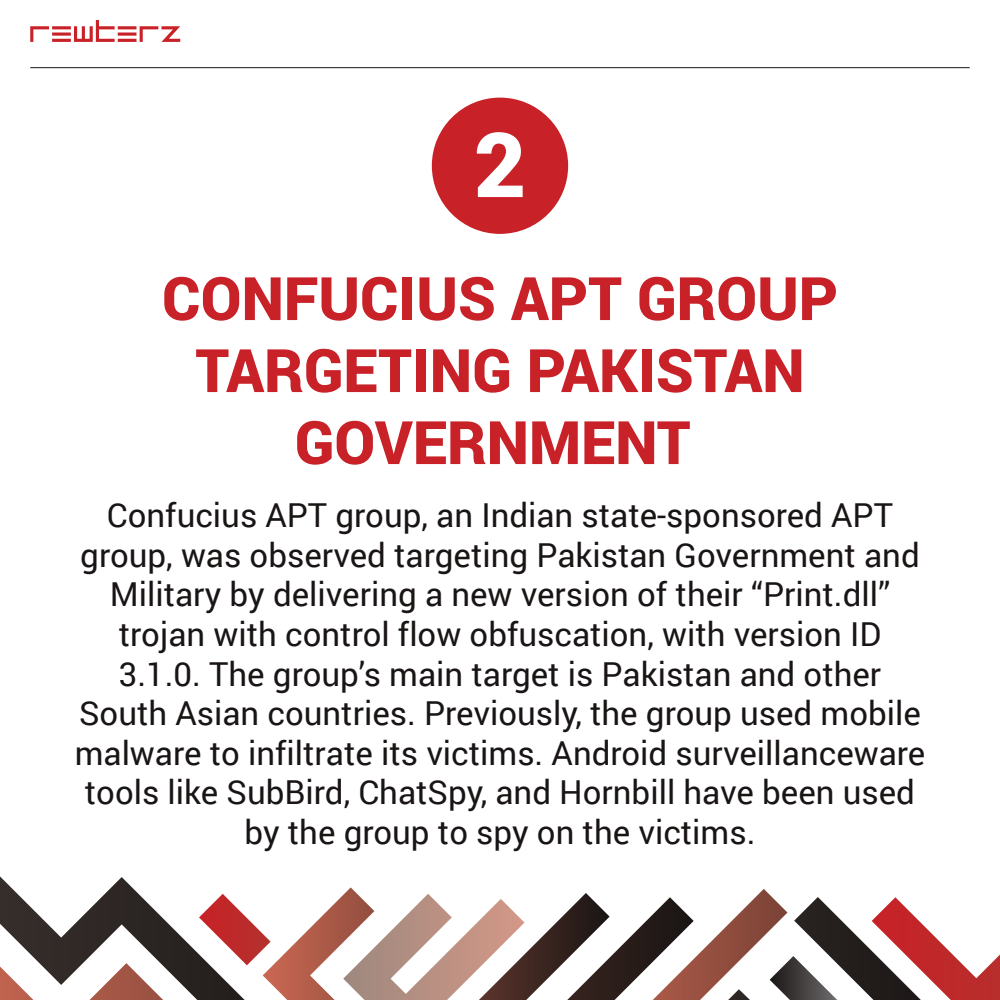
<style>
.page{position:relative;width:1000px;height:1000px;background:#fff}
.page>*{position:absolute;margin:0;border:0;box-sizing:border-box;transform-origin:0 0}
.t1{font:900 90px "Roboto";color:#fff}
.t2{font:900 60px/72px "Roboto";color:#c82127;text-align:center}
.t3{font:33px/39.6px "Roboto";color:#191514;text-align:center}
</style>
<div class="page">
<svg style="left:610px;top:914px;width:43px;height:86px"></svg>
<svg style="left:653px;top:889px;width:347px;height:111px"></svg>
<svg style="left:0;top:876px;width:610px;height:124px"></svg>
<div style="left:432px;top:98px;width:136px;height:136px;background:#c82127;border-radius:50%"></div>
<svg style="left:30px;top:20px;width:150px;height:22px"></svg>
<hr style="left:30px;top:67px;width:940px;height:1px;background:#191514">
<h1 class="t1" style="left:474px;top:101px;width:54px">2</h1>
<h2 class="t2" style="left:162px;top:260px;width:678px">CONFUCIUS APT GROUP<br>TARGETING PAKISTAN<br>GOVERNMENT</h2>
<p class="t3" style="left:75px;top:495px;width:852px">Confucius APT group, an Indian state-sponsored APT group, was observed targeting Pakistan Government and Military by delivering a new version of their “Print.dll” trojan with control flow obfuscation, with version ID 3.1.0. The group’s main target is Pakistan and other South Asian countries. Previously, the group used mobile malware to infiltrate its victims. Android surveillanceware tools like SubBird, ChatSpy, and Hornbill have been used by the group to spy on the victims.</p>
</div>
